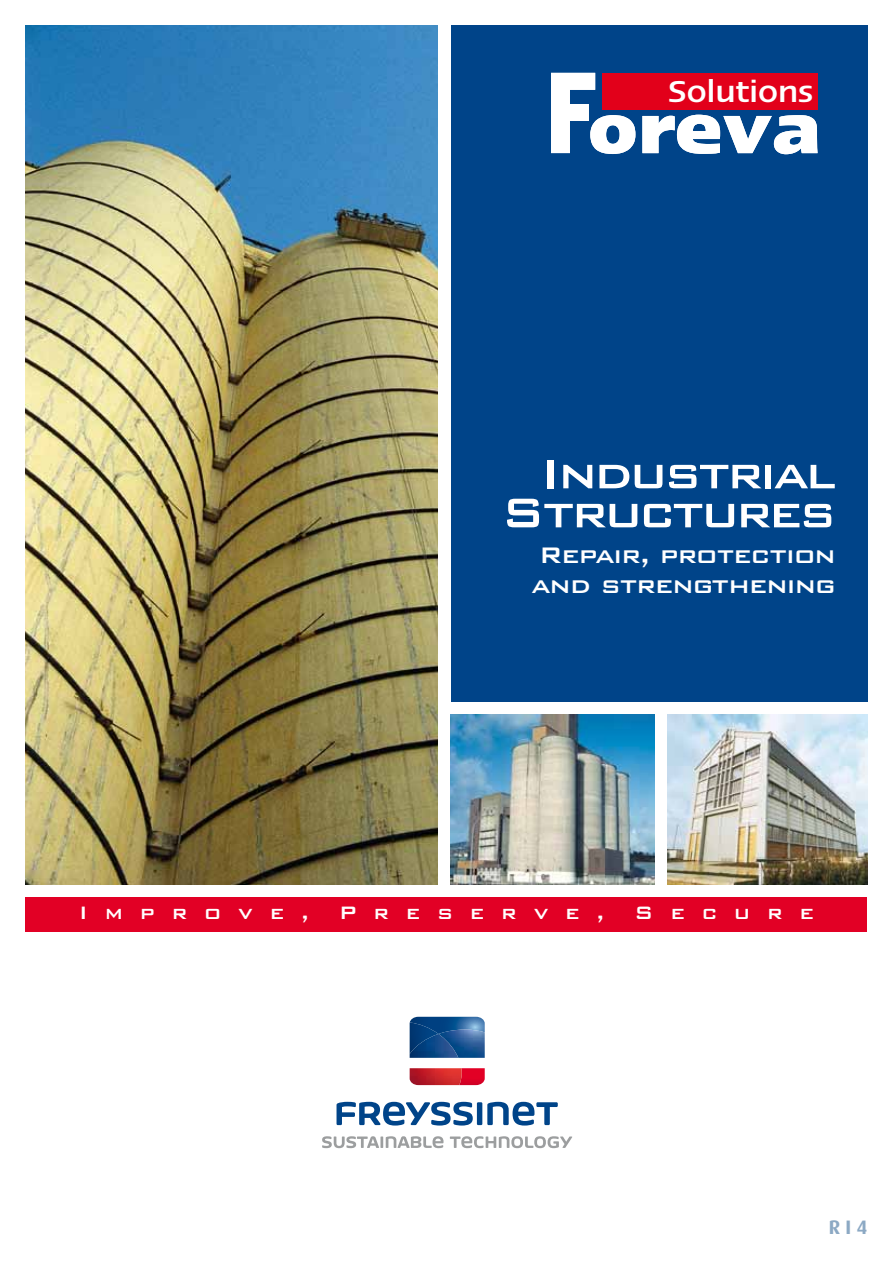
<style>
.page{position:relative;width:893px;height:1263px;background:#fff}
.page>*{position:absolute;margin:0;border:0;box-sizing:border-box;transform-origin:0 0}
.t1{font:700 79.8px "Linotype Ergo";color:#fff}
.t2{font:500 55.5px/39px "Bank Gothic BT";letter-spacing:-.06em;color:#fff;text-align:right}
.t3{font:500 34.8px "Linotype Ergo";color:#fff}
.t4{font:500 30px/30px "Bank Gothic BT";letter-spacing:-.03em;color:#fff}
.t5{font:500 24px "Bank Gothic BT";letter-spacing:.695em;color:#fff}
.t6{font:700 19.5px "Dax";color:#8ca9c4}
</style>
<div class="page">
<div style="left:451px;top:26px;width:416px;height:676px;background:#004489"></div>
<div style="left:602px;top:73px;width:215px;height:36px;background:#e2001a"></div>
<svg style="left:551px;top:73px;width:44px;height:80px"></svg>
<img style="left:26px;top:26px;width:412px;height:858px">
<img style="left:668px;top:714px;width:199px;height:170px">
<svg style="left:337px;top:1102px;width:136px;height:23px"></svg>
<div style="left:477px;top:1102px;width:5px;height:23px;background:#004489"></div>
<svg style="left:487px;top:1102px;width:71px;height:23px"></svg>
<svg style="left:409px;top:1068px;width:76px;height:17px"></svg>
<img style="left:410px;top:1068px;width:52px;height:17px">
<svg style="left:409px;top:1017px;width:76px;height:41px;background:#296099"></svg>
<img style="left:410px;top:1034px;width:48px;height:24px">
<svg style="left:322px;top:1136px;width:121px;height:12px"></svg>
<svg style="left:450px;top:1136px;width:122px;height:12px"></svg>
<img style="left:451px;top:714px;width:204px;height:170px">
<div style="left:26px;top:897px;width:841px;height:34px;background:#e20025"></div>
<p class="t3" style="left:668px;top:73px;width:146px">Solutions</p>
<h1 class="t1" style="left:588px;top:85px;width:235px">oreva</h1>
<h2 class="t2" style="left:501px;top:453px;width:337px">Industrial<br>Structures</h2>
<p class="t4" style="left:531px;top:540px;width:306px">Repair, protection and strengthening</p>
<p class="t5" style="left:79px;top:899px;width:737px">Improve, Preserve, Secure</p>
<p class="t6" style="left:829px;top:1216px;width:40px">R I 4</p>
</div>
